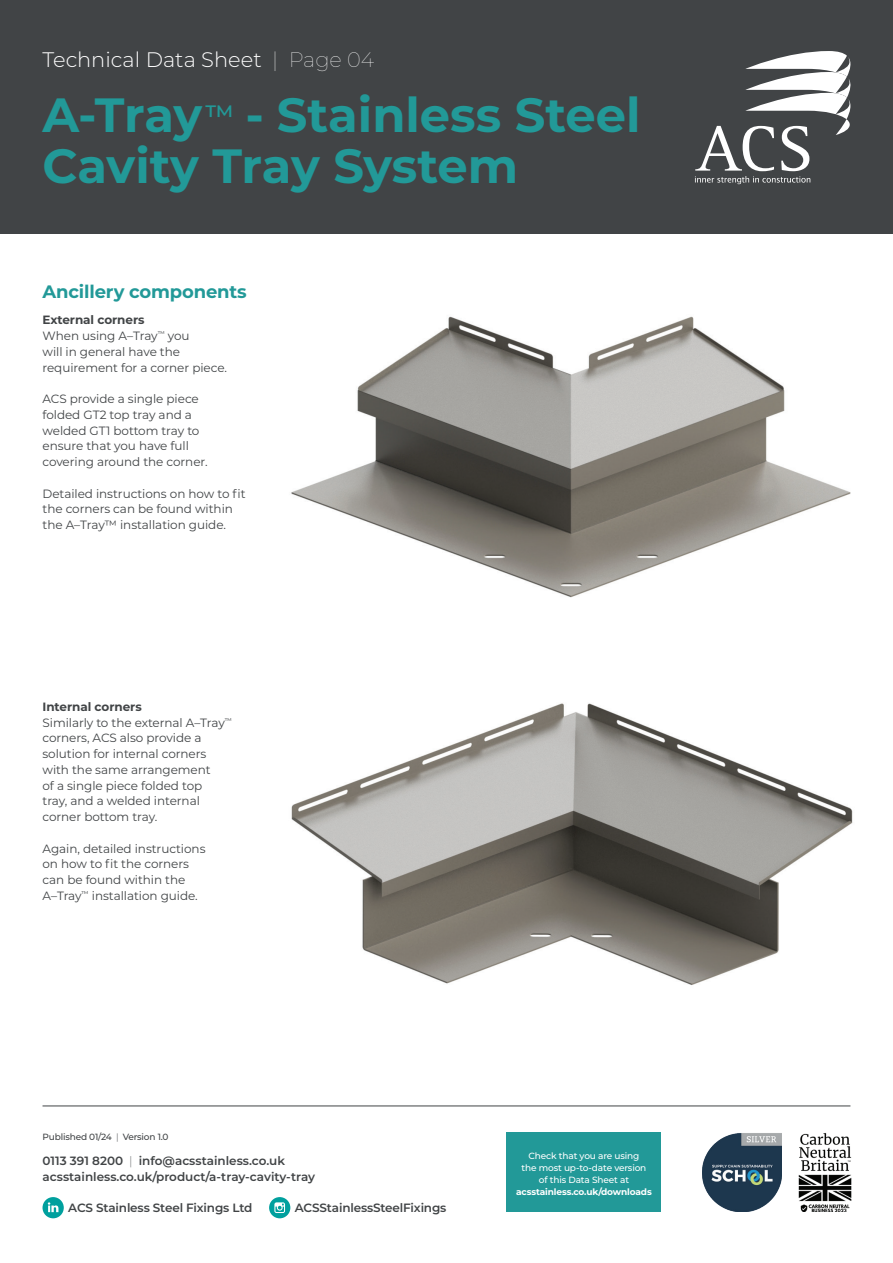
<style>
.page{position:relative;width:893px;height:1263px;background:#fff}
.page>*{position:absolute;margin:0;border:0;box-sizing:border-box;transform-origin:0 0}
.t1{font:700 48px/51px "Montserrat";color:#229998}
.t2{font:300 21px "Montserrat";color:#fff}
.t3{font:700 18px "Montserrat";letter-spacing:-.01em;color:#229998}
.t4{font:12px/15.8px "Montserrat";letter-spacing:-.005em;color:#414446}
.t5{font:600 12px/16.5px "Montserrat";letter-spacing:-.01em;color:#414446}
.t6{font:500 9px/12px "Montserrat";letter-spacing:-.015em;color:#fff;text-align:center}
.t7{font:700 9px "Montserrat";letter-spacing:-.015em;color:#fff}
.t8{font:500 9px "Montserrat";letter-spacing:-.02em;color:#414446}
.s1{font-weight:100}
.s2{font-weight:500;font-size:28.05px}
.s3{font-weight:700}
.s4{font-weight:300}
.s5{font-weight:200}
</style>
<div class="page">
<div style="left:0;top:0;width:893px;height:234px;background:#414446"></div>
<svg style="left:695px;top:51px;width:155px;height:133px"></svg>
<img style="left:702px;top:1133px;width:80px;height:79px">
<div style="left:43px;top:1197px;width:21px;height:21px;background:#00a09e;border-radius:50%"></div>
<svg style="left:48px;top:1202px;width:10px;height:10px"></svg>
<div style="left:269px;top:1197px;width:21px;height:21px;background:#00a09e;border-radius:50%"></div>
<svg style="left:274px;top:1202px;width:11px;height:11px"></svg>
<hr style="left:43px;top:1106px;width:807px;height:1px;background:#414446">
<img style="left:799px;top:1133px;width:52px;height:79px">
<div style="left:507px;top:1133px;width:154px;height:79px;background:#229998"></div>
<img style="left:291px;top:316px;width:560px;height:282px">
<img style="left:291px;top:703px;width:562px;height:282px">
<h2 class="t2" style="left:43px;top:45px;width:333px">Technical Data Sheet <span class="s1">| Page 04</span></h2>
<h1 class="t1" style="left:43px;top:87px;width:599px">A-Tray<span class="s2">™</span> - Stainless Steel<br>Cavity Tray System</h1>
<h3 class="t3" style="left:43px;top:278px;width:206px">Ancillery components</h3>
<p class="t4" style="left:43px;top:312px;width:186px"><span class="s3">External corners<br></span>When using A–Tray<sup>™</sup> you<br>will in general have the requirement for a corner piece.</p>
<p class="t4" style="left:43px;top:391px;width:167px">ACS provide a single piece folded GT2 top tray and a welded GT1 bottom tray to ensure that you have full covering around the corner.</p>
<p class="t4" style="left:43px;top:485px;width:205px">Detailed instructions on how to fit the corners can be found within the A–Tray™ installation guide.</p>
<p class="t4" style="left:43px;top:698px;width:191px"><span class="s3">Internal corners<br></span>Similarly to the external A–Tray<sup>™ </sup>corners, ACS also provide a solution for internal corners with the same arrangement<br>of a single piece folded top<br>tray, and a welded internal corner bottom tray.</p>
<p class="t4" style="left:43px;top:840px;width:165px">Again, detailed instructions on how to fit the corners can be found within the<br>A–Tray<sup>™</sup> installation guide.</p>
<p class="t8" style="left:43px;top:1130px;width:128px">Published 01/24 <span class="s4">|</span> Version 1.0</p>
<p class="t5" style="left:43px;top:1151px;width:274px">0113 391 8200 <span class="s5">|</span> info@acsstainless.co.uk acsstainless.co.uk/product/a-tray-cavity-tray</p>
<p class="t5" style="left:68px;top:1199px;width:186px">ACS Stainless Steel Fixings Ltd</p>
<p class="t5" style="left:295px;top:1199px;width:153px">ACSStainlessSteelFixings</p>
<p class="t6" style="left:521px;top:1149px;width:126px">Check that you are using the most up-to-date version of this Data Sheet at</p>
<p class="t7" style="left:516px;top:1185px;width:137px">acsstainless.co.uk/downloads</p>
</div>
